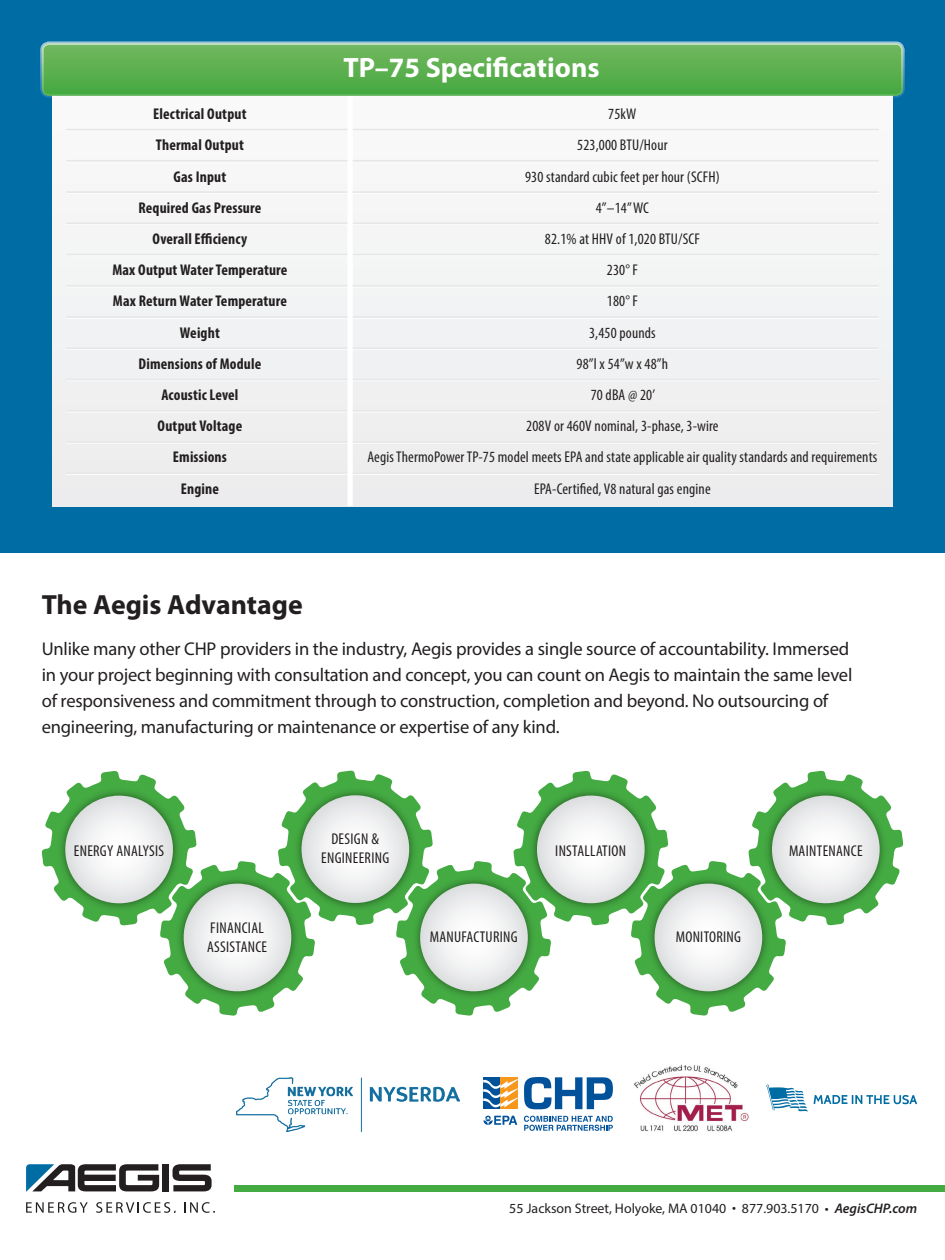
<style>
.page{position:relative;width:945px;height:1260px;background:#fff}
.page>*{position:absolute;margin:0;border:0;box-sizing:border-box;transform-origin:0 0}
.t1{font:700 28px "Myriad Pro";color:#fff}
.t2{font:700 27.82px "Myriad Pro";color:#231f20}
.t3{font:18.55px/26.2px "Myriad Pro";letter-spacing:-.01em;color:#231f20}
.t4{font:condensed 15.75px/18.9px "Myriad Pro";letter-spacing:.02em;color:#211d1e}
.t5{font:condensed 15.58px/31.2px "Myriad Pro";letter-spacing:.01em;color:#231f20;text-align:center}
.t6{font:700 condensed 15.58px/31.2px "Myriad Pro";letter-spacing:.01em;color:#231f20;text-align:center}
.t7{font:13.83px "Myriad Pro";color:#231f20}
.s1{font-weight:600;font-style:italic}
</style>
<div class="page">
<div style="left:0;top:0;width:945px;height:553px;background:#006ca4"></div>
<div style="left:163px;top:1164px;width:6px;height:27px;background:#231f20"></div>
<svg style="left:173px;top:1164px;width:39px;height:27px"></svg>
<svg style="left:26px;top:1164px;width:133px;height:28px"></svg>
<svg style="left:26px;top:1202px;width:62px;height:11px"></svg>
<svg style="left:96px;top:1202px;width:80px;height:11px"></svg>
<svg style="left:184px;top:1202px;width:31px;height:11px"></svg>
<div style="left:235px;top:1185px;width:710px;height:6px;background:#44aa42"></div>
<div style="left:52px;top:66px;width:841px;height:440px;background:#f2f3f4"></div>
<hr style="left:67px;top:130px;width:811px;height:1px;background:#fff">
<hr style="left:67px;top:129px;width:811px;height:1px;background:#e6e7e9">
<hr style="left:67px;top:161px;width:811px;height:2px;background:#fff">
<hr style="left:67px;top:160px;width:811px;height:2px;background:#e6e7e9">
<hr style="left:67px;top:192px;width:811px;height:2px;background:#fff">
<hr style="left:67px;top:191px;width:811px;height:2px;background:#e6e7e9">
<hr style="left:67px;top:223px;width:811px;height:2px;background:#fff">
<hr style="left:67px;top:222px;width:811px;height:2px;background:#e6e7e9">
<hr style="left:67px;top:254px;width:811px;height:2px;background:#fff">
<hr style="left:67px;top:254px;width:811px;height:1px;background:#e6e7e9">
<hr style="left:67px;top:285px;width:811px;height:2px;background:#e6e7e9">
<hr style="left:67px;top:317px;width:811px;height:2px;background:#fff">
<hr style="left:67px;top:316px;width:811px;height:2px;background:#e6e7e9">
<hr style="left:67px;top:348px;width:811px;height:2px;background:#fff">
<hr style="left:67px;top:347px;width:811px;height:2px;background:#e6e7e9">
<hr style="left:67px;top:379px;width:811px;height:2px;background:#fff">
<hr style="left:67px;top:379px;width:811px;height:1px;background:#e6e7e9">
<hr style="left:67px;top:410px;width:811px;height:2px;background:#e6e7e9">
<hr style="left:67px;top:442px;width:811px;height:2px;background:#fff">
<hr style="left:67px;top:441px;width:811px;height:2px;background:#e6e7e9">
<hr style="left:67px;top:473px;width:811px;height:2px;background:#fff">
<hr style="left:67px;top:472px;width:811px;height:2px;background:#e6e7e9">
<div style="left:347px;top:96px;width:6px;height:410px;background:#fff"></div>
<svg style="left:45px;top:46px;width:855px;height:47px"></svg>
<div style="left:40px;top:41px;width:865px;height:57px;border:4px solid #fff;border-radius:7px"></div>
<svg style="left:42px;top:770px;width:861px;height:246px"></svg>
<img style="left:634px;top:1064px;width:115px;height:68px">
<svg style="left:766px;top:1085px;width:42px;height:27px"></svg>
<svg style="left:814px;top:1095px;width:103px;height:9px"></svg>
<div style="left:483px;top:1077px;width:18px;height:32px;background:#01529b"></div>
<div style="left:501px;top:1077px;width:17px;height:32px;background:#f7981d"></div>
<svg style="left:483px;top:1079px;width:35px;height:30px"></svg>
<svg style="left:483px;top:1116px;width:34px;height:9px"></svg>
<svg style="left:524px;top:1116px;width:89px;height:15px"></svg>
<svg style="left:524px;top:1077px;width:89px;height:32px"></svg>
<img style="left:236px;top:1077px;width:223px;height:54px">
<h1 class="t1" style="left:344px;top:50px;width:258px">TP–75 Specifications</h1>
<p class="t6" style="left:112px;top:98px;width:177px">Electrical Output<br>Thermal Output<br>Gas Input<br>Required Gas Pressure<br>Overall Efficiency<br>Max Output Water Temperature<br>Max Return Water Temperature<br>Weight<br>Dimensions of Module<br>Acoustic Level<br>Output Voltage<br>Emissions<br>Engine</p>
<p class="t5" style="left:368px;top:98px;width:511px">75kW<br>523,000 BTU/Hour<br>930 standard cubic feet per hour (SCFH)<br>4”–14” WC<br>82.1% at HHV of 1,020 BTU/SCF<br>230° F<br>180° F<br>3,450 pounds<br>98”l x 54”w x 48”h<br>70 dBA @ 20’<br>208V or 460V nominal, 3-phase, 3-wire<br>Aegis ThermoPower TP-75 model meets EPA and state applicable air quality standards and requirements<br>EPA-Certified, V8 natural gas engine</p>
<h2 class="t2" style="left:42px;top:587px;width:263px">The Aegis Advantage</h2>
<p class="t3" style="left:42px;top:635px;width:812px">Unlike many other CHP providers in the industry, Aegis provides a single source of accountability. Immersed in your project beginning with consultation and concept, you can count on Aegis to maintain the same level of responsiveness and commitment through to construction, completion and beyond. No outsourcing of engineering, manufacturing or maintenance or expertise of any kind.</p>
<p class="t4" style="left:74px;top:841px;width:92px">ENERGY ANALYSIS</p>
<p class="t4" style="left:207px;top:918px;width:62px">FINANCIAL<br>ASSISTANCE</p>
<p class="t4" style="left:321px;top:829px;width:70px;text-align:center">DESIGN &amp;<br>ENGINEERING</p>
<p class="t4" style="left:555px;top:841px;width:72px">INSTALLATION</p>
<p class="t4" style="left:789px;top:841px;width:75px">MAINTENANCE</p>
<p class="t4" style="left:430px;top:928px;width:89px">MANUFACTURING</p>
<p class="t4" style="left:676px;top:928px;width:67px">MONITORING</p>
<p class="t7" style="left:509px;top:1200px;width:409px">55 Jackson Street, Holyoke, MA 01040 • 877.903.5170 • <span class="s1">AegisCHP.com</span></p>
</div>
